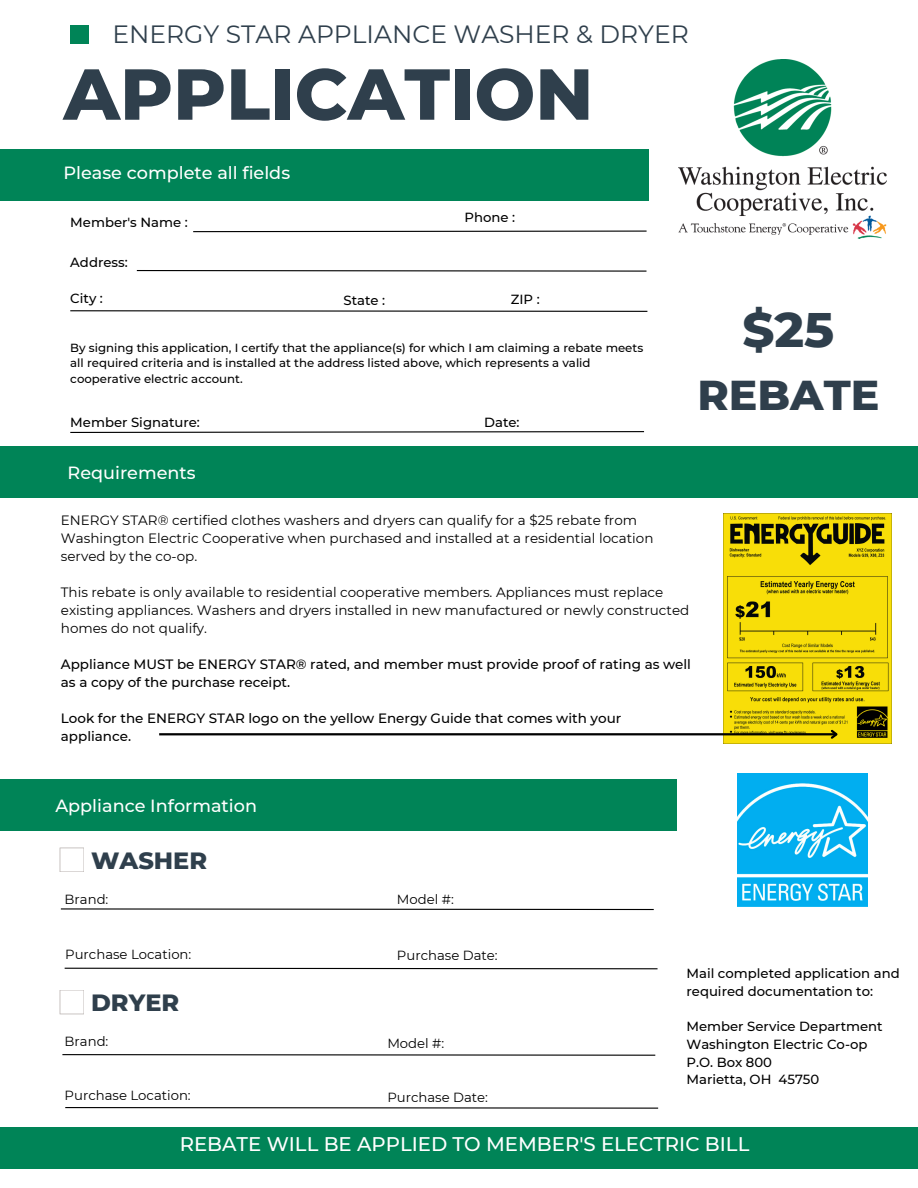
<style>
.page{position:relative;width:918px;height:1188px;background:#fff}
.page>*{position:absolute;margin:0;border:0;box-sizing:border-box;transform-origin:0 0}
.t1{font:800 72px "Montserrat";color:#2f3f4c}
.t2{font:800 49.5px "Montserrat";color:#2f3f4c}
.t3{font:800 42.6px "Montserrat";color:#2f3f4c}
.t4{font:25.05px "Montserrat";color:#2f3f4c}
.t5{font:800 24px "Montserrat";color:#2f3f4c}
.t6{font:500 19.65px "Montserrat";color:#fff}
.t7{font:500 17.7px "Montserrat";color:#fff}
.t8{font:13.5px/18px "Montserrat";color:#000}
.t9{font:500 13.5px/18px "Montserrat";color:#000}
.t10{font:500 13.2px/17.7px "Montserrat";color:#000}
.t11{font:13.2px "Montserrat";color:#000}
.t12{font:500 11.7px/15.8px "Montserrat";color:#000}
</style>
<div class="page">
<div style="left:0;top:149px;width:648px;height:51px;background:#008457"></div>
<div style="left:70px;top:25px;width:19px;height:19px;background:#008457"></div>
<div style="left:0;top:447px;width:918px;height:51px;background:#008457"></div>
<img style="left:678px;top:60px;width:209px;height:178px">
<svg style="left:193px;top:230px;width:454px;height:3px"></svg>
<svg style="left:136px;top:270px;width:511px;height:2px"></svg>
<svg style="left:70px;top:431px;width:575px;height:2px"></svg>
<svg style="left:60px;top:848px;width:24px;height:24px"></svg>
<svg style="left:60px;top:990px;width:24px;height:24px"></svg>
<svg style="left:65px;top:1107px;width:594px;height:2px"></svg>
<div style="left:0;top:1128px;width:918px;height:40px;background:#008457"></div>
<img style="left:724px;top:514px;width:167px;height:229px">
<div style="left:0;top:780px;width:677px;height:51px;background:#008457"></div>
<img style="left:737px;top:773px;width:131px;height:133px">
<hr style="left:159px;top:733px;width:677px;height:2px;background:#000">
<svg style="left:829px;top:728px;width:11px;height:13px"></svg>
<svg style="left:70px;top:310px;width:578px;height:2px"></svg>
<svg style="left:62px;top:1054px;width:594px;height:2px"></svg>
<svg style="left:64px;top:967px;width:594px;height:3px"></svg>
<svg style="left:60px;top:908px;width:594px;height:3px"></svg>
<h3 class="t4" style="left:112px;top:19px;width:578px">ENERGY STAR APPLIANCE WASHER &amp; DRYER</h3>
<h1 class="t1" style="left:63px;top:50px;width:531px">APPLICATION</h1>
<h3 class="t7" style="left:63px;top:162px;width:228px">Please complete all fields</h3>
<p class="t10" style="left:70px;top:213px;width:119px">Member's Name :</p>
<p class="t10" style="left:70px;top:253px;width:59px">Address:</p>
<p class="t10" style="left:70px;top:289px;width:34px">City :</p>
<p class="t10" style="left:464px;top:208px;width:52px">Phone :</p>
<p class="t10" style="left:344px;top:291px;width:43px">State :</p>
<p class="t10" style="left:511px;top:290px;width:30px">ZIP :</p>
<p class="t12" style="left:70px;top:340px;width:574px">By signing this application, I certify that the appliance(s) for which I am claiming a rebate meets all required criteria and is installed at the address listed above, which represents a valid cooperative electric account.</p>
<p class="t10" style="left:70px;top:414px;width:131px">Member Signature:</p>
<p class="t10" style="left:484px;top:414px;width:37px">Date:</p>
<h2 class="t2" style="left:743px;top:300px;width:93px">$25</h2>
<h3 class="t3" style="left:697px;top:369px;width:183px">REBATE</h3>
<h3 class="t7" style="left:68px;top:461px;width:130px">Requirements</h3>
<p class="t8" style="left:61px;top:511px;width:594px">ENERGY STAR® certified clothes washers and dryers can qualify for a $25 rebate from<br>Washington Electric Cooperative when purchased and installed at a residential location served by the co-op.</p>
<p class="t8" style="left:61px;top:583px;width:630px">This rebate is only available to residential cooperative members. Appliances must replace existing appliances. Washers and dryers installed in new manufactured or newly constructed homes do not qualify.</p>
<p class="t9" style="left:61px;top:655px;width:632px">Appliance MUST be ENERGY STAR® rated, and member must provide proof of rating as well as a copy of the purchase receipt.</p>
<p class="t9" style="left:61px;top:709px;width:562px">Look for the ENERGY STAR logo on the yellow Energy Guide that comes with your appliance.</p>
<h3 class="t7" style="left:55px;top:795px;width:203px">Appliance Information</h3>
<h3 class="t5" style="left:91px;top:846px;width:118px">WASHER</h3>
<p class="t11" style="left:65px;top:891px;width:45px">Brand:</p>
<p class="t11" style="left:397px;top:891px;width:58px">Model #:</p>
<p class="t11" style="left:65px;top:946px;width:128px">Purchase Location:</p>
<p class="t11" style="left:397px;top:947px;width:102px">Purchase Date:</p>
<h3 class="t5" style="left:91px;top:988px;width:90px">DRYER</h3>
<p class="t11" style="left:65px;top:1034px;width:45px">Brand:</p>
<p class="t11" style="left:387px;top:1035px;width:58px">Model #:</p>
<p class="t11" style="left:65px;top:1087px;width:128px">Purchase Location:</p>
<p class="t11" style="left:387px;top:1089px;width:102px">Purchase Date:</p>
<p class="t10" style="left:686px;top:965px;width:215px">Mail completed application and required documentation to:</p>
<p class="t10" style="left:686px;top:1018px;width:198px">Member Service Department<br>Washington Electric Co-op<br>P.O. Box 800<br>Marietta, OH 45750</p>
<h3 class="t6" style="left:180px;top:1132px;width:571px">REBATE WILL BE APPLIED TO MEMBER'S ELECTRIC BILL</h3>
</div>
